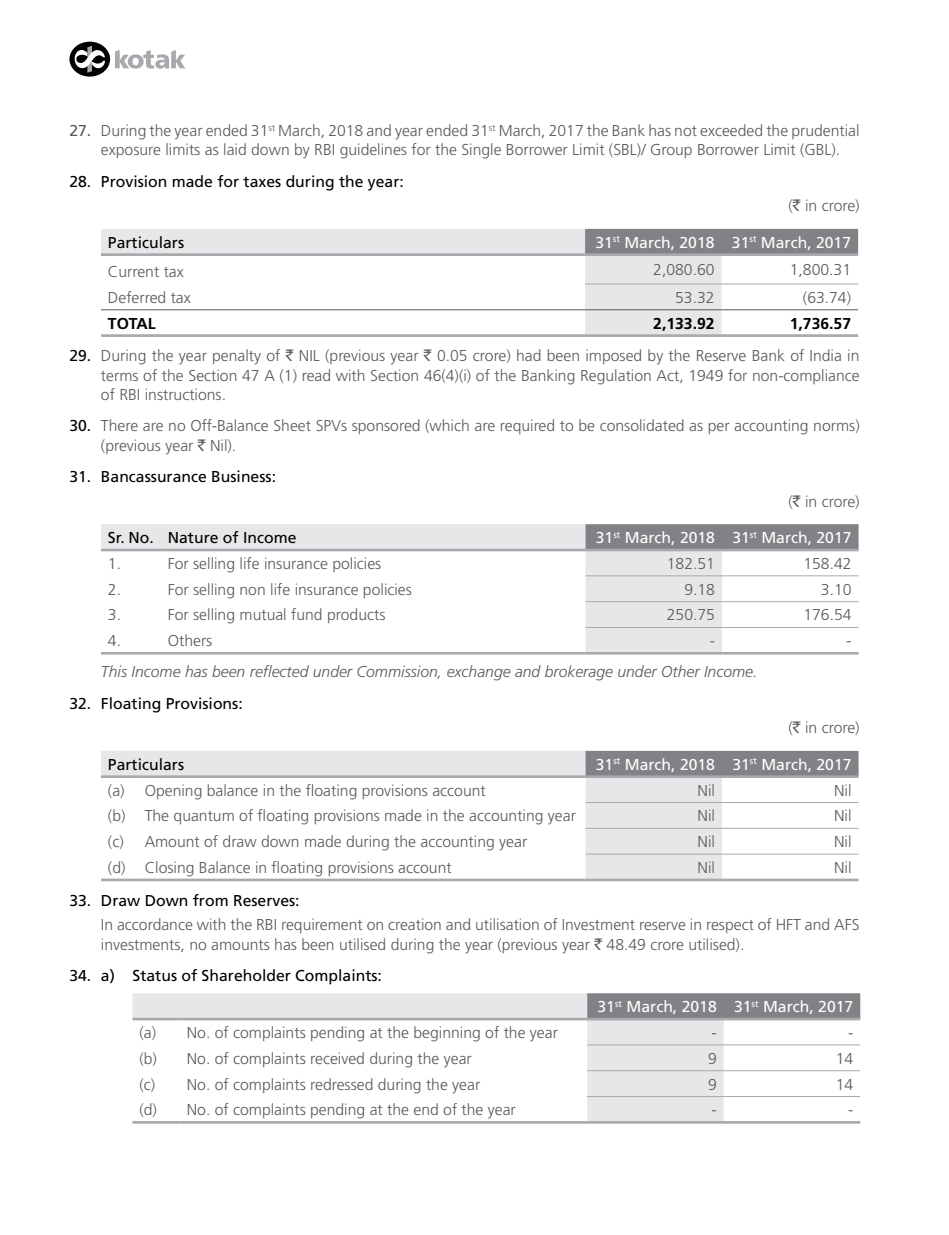
<style>
.page{position:relative;width:949px;height:1235px;background:#fff}
.page>*{position:absolute;margin:0;border:0;box-sizing:border-box;transform-origin:0 0}
.t1{font:300 15.75px/19.2px "Frutiger LT Std";color:#58595b}
.t2{font:15.75px "Frutiger LT Std";color:#000}
.t3{font:15.75px "Frutiger LT Std";color:#fff}
.t4{font:italic 300 15.75px "Frutiger LT Std";color:#58595b}
.t5{font:700 15.75px "Frutiger LT Std";color:#000}
.s1{font-weight:400}
.s2{font-family:"Rupee Foradian";font-weight:400}
.s3{font-weight:400;color:#000}
</style>
<div class="page">
<svg style="left:69px;top:42px;width:41px;height:35px"></svg>
<svg style="left:75px;top:46px;width:30px;height:27px"></svg>
<svg style="left:115px;top:50px;width:70px;height:19px"></svg>
<svg style="left:101px;top:229px;width:620px;height:105px"></svg>
<div style="left:585px;top:229px;width:273px;height:24px;background:#808285"></div>
<hr style="left:585px;top:284px;width:136px;height:1px;background:#a7a9ac">
<hr style="left:721px;top:284px;width:137px;height:1px;background:#a7a9ac">
<hr style="left:101px;top:253px;width:484px;height:3px;background:#a7a9ac">
<hr style="left:101px;top:334px;width:484px;height:3px;background:#a7a9ac">
<hr style="left:585px;top:334px;width:136px;height:3px;background:#a7a9ac">
<hr style="left:721px;top:334px;width:137px;height:3px;background:#a7a9ac">
<hr style="left:101px;top:309px;width:484px;height:1px;background:#58595b">
<hr style="left:585px;top:309px;width:136px;height:1px;background:#58595b">
<hr style="left:721px;top:309px;width:137px;height:1px;background:#58595b">
<hr style="left:585px;top:253px;width:136px;height:3px;background:#a7a9ac">
<hr style="left:721px;top:253px;width:137px;height:3px;background:#a7a9ac">
<svg style="left:101px;top:524px;width:621px;height:128px"></svg>
<svg style="left:585px;top:524px;width:273px;height:25px;background:#818386"></svg>
<hr style="left:585px;top:575px;width:137px;height:1px;background:#a7a9ac">
<hr style="left:722px;top:575px;width:136px;height:1px;background:#a7a9ac">
<hr style="left:585px;top:601px;width:137px;height:1px;background:#a7a9ac">
<hr style="left:722px;top:601px;width:136px;height:1px;background:#a7a9ac">
<hr style="left:585px;top:627px;width:137px;height:1px;background:#a7a9ac">
<hr style="left:722px;top:627px;width:136px;height:1px;background:#a7a9ac">
<hr style="left:101px;top:549px;width:60px;height:2px;background:#a7a9ac">
<hr style="left:161px;top:549px;width:424px;height:2px;background:#a7a9ac">
<hr style="left:101px;top:652px;width:60px;height:2px;background:#a7a9ac">
<hr style="left:161px;top:652px;width:424px;height:2px;background:#a7a9ac">
<hr style="left:585px;top:652px;width:137px;height:2px;background:#a7a9ac">
<hr style="left:722px;top:652px;width:136px;height:2px;background:#a7a9ac">
<hr style="left:585px;top:549px;width:137px;height:2px;background:#a7a9ac">
<hr style="left:722px;top:549px;width:136px;height:2px;background:#a7a9ac">
<svg style="left:101px;top:751px;width:621px;height:127px"></svg>
<div style="left:585px;top:751px;width:273px;height:24px;background:#808285"></div>
<hr style="left:585px;top:802px;width:137px;height:1px;background:#a7a9ac">
<hr style="left:722px;top:802px;width:136px;height:1px;background:#a7a9ac">
<hr style="left:585px;top:828px;width:137px;height:1px;background:#a7a9ac">
<hr style="left:722px;top:828px;width:136px;height:1px;background:#a7a9ac">
<hr style="left:585px;top:854px;width:137px;height:1px;background:#a7a9ac">
<hr style="left:722px;top:854px;width:136px;height:1px;background:#a7a9ac">
<hr style="left:101px;top:775px;width:37px;height:3px;background:#a7a9ac">
<hr style="left:138px;top:775px;width:447px;height:3px;background:#a7a9ac">
<hr style="left:101px;top:878px;width:37px;height:3px;background:#a7a9ac">
<hr style="left:138px;top:878px;width:447px;height:3px;background:#a7a9ac">
<hr style="left:585px;top:878px;width:137px;height:3px;background:#a7a9ac">
<hr style="left:722px;top:878px;width:136px;height:3px;background:#a7a9ac">
<hr style="left:585px;top:775px;width:137px;height:3px;background:#a7a9ac">
<hr style="left:722px;top:775px;width:136px;height:3px;background:#a7a9ac">
<svg style="left:132px;top:993px;width:592px;height:128px"></svg>
<div style="left:587px;top:993px;width:273px;height:25px;background:#808285"></div>
<hr style="left:587px;top:1044px;width:137px;height:1px;background:#a7a9ac">
<hr style="left:724px;top:1044px;width:136px;height:1px;background:#a7a9ac">
<hr style="left:587px;top:1070px;width:137px;height:1px;background:#a7a9ac">
<hr style="left:724px;top:1070px;width:136px;height:1px;background:#a7a9ac">
<hr style="left:587px;top:1096px;width:137px;height:1px;background:#a7a9ac">
<hr style="left:724px;top:1096px;width:136px;height:1px;background:#a7a9ac">
<hr style="left:132px;top:1018px;width:48px;height:2px;background:#a7a9ac">
<hr style="left:180px;top:1018px;width:407px;height:2px;background:#a7a9ac">
<hr style="left:132px;top:1121px;width:48px;height:2px;background:#a7a9ac">
<hr style="left:180px;top:1121px;width:407px;height:2px;background:#a7a9ac">
<hr style="left:587px;top:1121px;width:137px;height:2px;background:#a7a9ac">
<hr style="left:724px;top:1121px;width:136px;height:2px;background:#a7a9ac">
<hr style="left:587px;top:1018px;width:137px;height:2px;background:#a7a9ac">
<hr style="left:724px;top:1018px;width:136px;height:2px;background:#a7a9ac">
<p class="t1" style="left:101px;top:121px;width:760px;text-indent:-31px"><span class="s1">27.</span> During the year ended 31<sup>st</sup> March, 2018 and year ended 31<sup>st</sup> March, 2017 the Bank has not exceeded the prudential exposure limits as laid down by RBI guidelines for the Single Borrower Limit (SBL)/ Group Borrower Limit (GBL).</p>
<p class="t2" style="left:69px;top:172px;width:336px">28. Provision made for taxes during the year:</p>
<p class="t1" style="left:788px;top:196px;width:73px">(<span class="s2">`</span> in crore)</p>
<p class="t2" style="left:108px;top:233px;width:78px">Particulars</p>
<p class="t3" style="left:595px;top:233px;width:257px">31<sup>st</sup> March, 2018 31<sup>st</sup> March, 2017</p>
<p class="t1" style="left:108px;top:262px;width:77px">Current tax</p>
<p class="t1" style="left:653px;top:260px;width:63px">2,080.60</p>
<p class="t1" style="left:790px;top:260px;width:63px">1,800.31</p>
<p class="t1" style="left:108px;top:288px;width:84px">Deferred tax</p>
<p class="t1" style="left:675px;top:288px;width:41px">53.32</p>
<p class="t1" style="left:803px;top:288px;width:50px">(63.74)</p>
<p class="t5" style="left:108px;top:314px;width:20px">Total</p>
<p class="t5" style="left:653px;top:314px;width:63px">2,133.92</p>
<p class="t5" style="left:790px;top:314px;width:63px">1,736.57</p>
<p class="t1" style="left:101px;top:347px;width:760px;text-align:justify;text-indent:-32px"><span class="s3">29.</span> During the year penalty of <span class="s2">`</span> NIL (previous year <span class="s2">`</span> 0.05 crore) had been imposed by the Reserve Bank of India in terms of the Section 47 A (1) read with Section 46(4)(i) of the Banking Regulation Act, 1949 for non-compliance of RBI instructions.</p>
<p class="t1" style="left:101px;top:417px;width:760px;text-indent:-32px"><span class="s3">30.</span> There are no Off-Balance Sheet SPVs sponsored (which are required to be consolidated as per accounting norms) (previous year <span class="s2">`</span> Nil).</p>
<p class="t2" style="left:69px;top:467px;width:208px">31. Bancassurance Business:</p>
<p class="t1" style="left:788px;top:492px;width:73px">(<span class="s2">`</span> in crore)</p>
<p class="t2" style="left:108px;top:528px;width:190px">Sr. No. Nature of Income</p>
<p class="t3" style="left:596px;top:528px;width:257px">31<sup>st</sup> March, 2018 31<sup>st</sup> March, 2017</p>
<p class="t1" style="left:108px;top:554px;width:15px">1.</p>
<p class="t1" style="left:168px;top:554px;width:215px">For selling life insurance policies</p>
<p class="t1" style="left:667px;top:554px;width:50px">182.51</p>
<p class="t1" style="left:803px;top:554px;width:50px">158.42</p>
<p class="t1" style="left:108px;top:580px;width:15px">2.</p>
<p class="t1" style="left:168px;top:580px;width:246px">For selling non life insurance policies</p>
<p class="t1" style="left:684px;top:580px;width:32px">9.18</p>
<p class="t1" style="left:821px;top:580px;width:32px">3.10</p>
<p class="t1" style="left:108px;top:606px;width:15px">3.</p>
<p class="t1" style="left:168px;top:606px;width:219px">For selling mutual fund products</p>
<p class="t1" style="left:667px;top:606px;width:50px">250.75</p>
<p class="t1" style="left:803px;top:606px;width:50px">176.54</p>
<p class="t1" style="left:108px;top:631px;width:15px">4.</p>
<p class="t1" style="left:168px;top:631px;width:46px">Others</p>
<p class="t1" style="left:710px;top:631px;width:7px">-</p>
<p class="t1" style="left:846px;top:631px;width:7px">-</p>
<p class="t4" style="left:101px;top:663px;width:658px">This Income has been reflected under Commission, exchange and brokerage under Other Income.</p>
<p class="t2" style="left:69px;top:694px;width:175px">32. Floating Provisions:</p>
<p class="t1" style="left:788px;top:718px;width:73px">(<span class="s2">`</span> in crore)</p>
<p class="t2" style="left:108px;top:755px;width:78px">Particulars</p>
<p class="t3" style="left:596px;top:755px;width:257px">31<sup>st</sup> March, 2018 31<sup>st</sup> March, 2017</p>
<p class="t1" style="left:108px;top:781px;width:379px">(a) Opening balance in the floating provisions account</p>
<p class="t1" style="left:697px;top:781px;width:19px">Nil</p>
<p class="t1" style="left:834px;top:781px;width:19px">Nil</p>
<p class="t1" style="left:108px;top:806px;width:469px">(b) The quantum of floating provisions made in the accounting year</p>
<p class="t1" style="left:697px;top:806px;width:19px">Nil</p>
<p class="t1" style="left:834px;top:806px;width:19px">Nil</p>
<p class="t1" style="left:108px;top:832px;width:421px">(c) Amount of draw down made during the accounting year</p>
<p class="t1" style="left:697px;top:832px;width:19px">Nil</p>
<p class="t1" style="left:834px;top:832px;width:19px">Nil</p>
<p class="t1" style="left:108px;top:858px;width:345px">(d) Closing Balance in floating provisions account</p>
<p class="t1" style="left:697px;top:858px;width:19px">Nil</p>
<p class="t1" style="left:834px;top:858px;width:19px">Nil</p>
<p class="t2" style="left:69px;top:891px;width:232px">33. Draw Down from Reserves:</p>
<p class="t1" style="left:101px;top:915px;width:760px">In accordance with the RBI requirement on creation and utilisation of Investment reserve in respect of HFT and AFS investments, no amounts has been utilised during the year (previous year <span class="s2">`</span> 48.49 crore utilised).</p>
<p class="t2" style="left:69px;top:966px;width:314px">34. a) Status of Shareholder Complaints:</p>
<p class="t3" style="left:597px;top:997px;width:257px">31<sup>st</sup> March, 2018 31<sup>st</sup> March, 2017</p>
<p class="t1" style="left:139px;top:1023px;width:420px">(a) No. of complaints pending at the beginning of the year</p>
<p class="t1" style="left:711px;top:1023px;width:7px">-</p>
<p class="t1" style="left:848px;top:1023px;width:7px">-</p>
<p class="t1" style="left:139px;top:1049px;width:334px">(b) No. of complaints received during the year</p>
<p class="t1" style="left:708px;top:1049px;width:10px">9</p>
<p class="t1" style="left:836px;top:1049px;width:19px">14</p>
<p class="t1" style="left:139px;top:1075px;width:342px">(c) No. of complaints redressed during the year</p>
<p class="t1" style="left:708px;top:1075px;width:10px">9</p>
<p class="t1" style="left:836px;top:1075px;width:19px">14</p>
<p class="t1" style="left:139px;top:1100px;width:378px">(d) No. of complaints pending at the end of the year</p>
<p class="t1" style="left:711px;top:1100px;width:7px">-</p>
<p class="t1" style="left:848px;top:1100px;width:7px">-</p>
</div>
